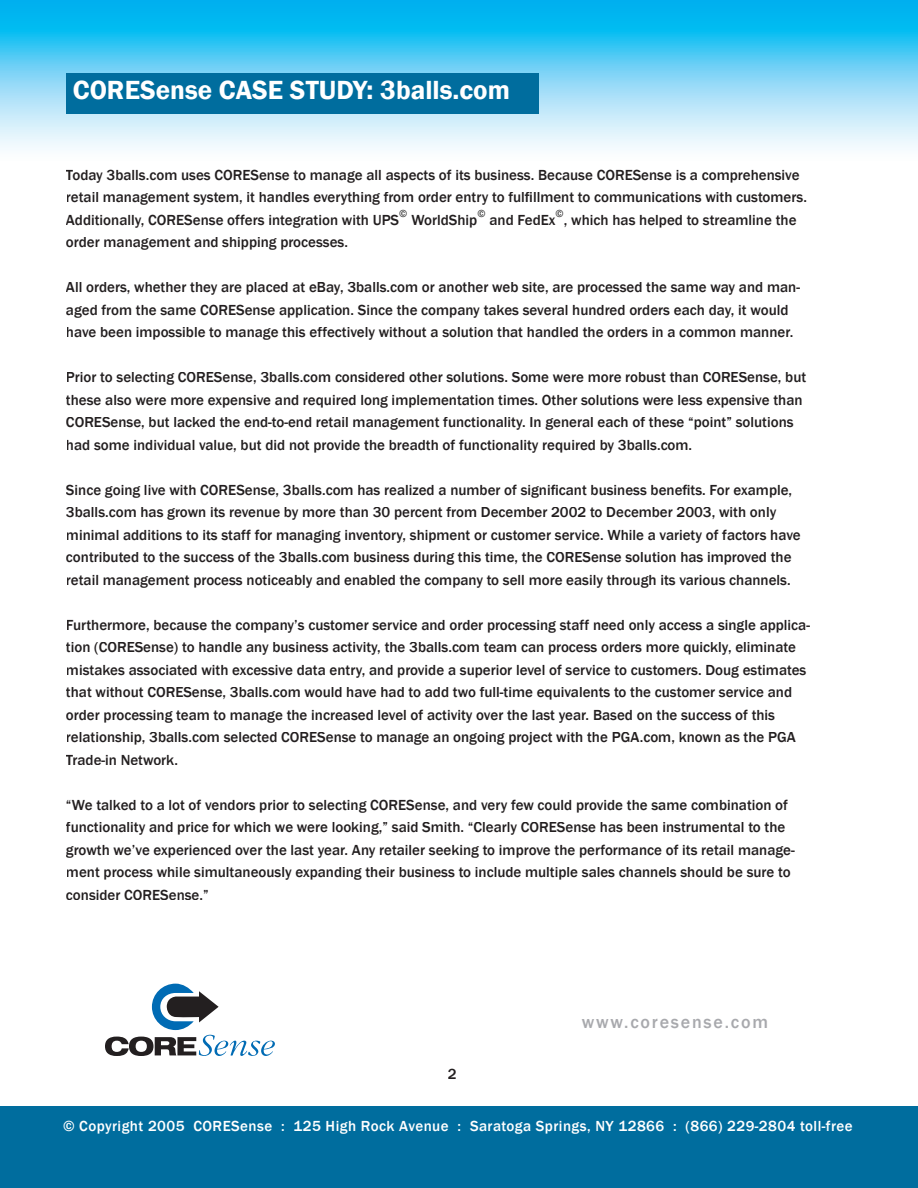
<style>
.page{position:relative;width:918px;height:1188px;background:#fff}
.page>*{position:absolute;margin:0;border:0;box-sizing:border-box;transform-origin:0 0}
.t1{font:600 27px "Franklin Gothic";color:#fff}
.t2{font:500 18px "Franklin Gothic";letter-spacing:.1em;color:#a8a9ad}
.t3{font:500 15px/22.5px "Franklin Gothic";color:#231f20}
.t4{font:500 15px "Franklin Gothic";letter-spacing:.03em;color:#fff}
.t5{font:500 10.5px "Franklin Gothic";color:#343334}
</style>
<div class="page">
<svg style="left:0;top:0;width:918px;height:150px;background:#6ed3f6"></svg>
<div style="left:66px;top:73px;width:473px;height:41px;background:#006d9e"></div>
<div style="left:0;top:1106px;width:918px;height:82px;background:#006d9e"></div>
<svg style="left:105px;top:984px;width:170px;height:72px"></svg>
<h1 class="t1" style="left:73px;top:73px;width:439px">CORESense CASE STUDY: 3balls.com</h1>
<p class="t3" style="left:66px;top:164px;width:743px">Today 3balls.com uses CORESense to manage all aspects of its business. Because CORESense is a comprehensive retail management system, it handles everything from order entry to fulfillment to communications with customers.<br>Additionally, CORESense offers integration with UPS</p>
<p class="t5" style="left:399px;top:207px;width:10px">©</p>
<p class="t5" style="left:477px;top:207px;width:10px">©</p>
<p class="t5" style="left:556px;top:207px;width:10px">©</p>
<p class="t3" style="left:411px;top:209px;width:67px">WorldShip</p>
<p class="t3" style="left:490px;top:209px;width:67px">and FedEx</p>
<p class="t3" style="left:564px;top:209px;width:234px">, which has helped to streamline the</p>
<p class="t3" style="left:66px;top:231px;width:284px">order management and shipping processes.</p>
<p class="t3" style="left:66px;top:276px;width:736px">All orders, whether they are placed at eBay, 3balls.com or another web site, are processed the same way and man&shy;aged from the same CORESense application. Since the company takes several hundred orders each day, it would have been impossible to manage this effectively without a solution that handled the orders in a common manner.</p>
<p class="t3" style="left:66px;top:366px;width:742px">Prior to selecting CORESense, 3balls.com considered other solutions. Some were more robust than CORESense, but these also were more expensive and required long implementation times. Other solutions were less expensive than CORESense, but lacked the end-to-end retail management functionality. In general each of these “point” solutions had some individual value, but did not provide the breadth of functionality required by 3balls.com.</p>
<p class="t3" style="left:66px;top:479px;width:736px">Since going live with CORESense, 3balls.com has realized a number of significant business benefits. For example, 3balls.com has grown its revenue by more than 30 percent from December 2002 to December 2003, with only minimal additions to its staff for managing inventory, shipment or customer service. While a variety of factors have contributed to the success of the 3balls.com business during this time, the CORESense solution has improved the retail management process noticeably and enabled the company to sell more easily through its various channels.</p>
<p class="t3" style="left:66px;top:614px;width:746px">Furthermore, because the company’s customer service and order processing staff need only access a single applica&shy;tion (CORESense) to handle any business activity, the 3balls.com team can process orders more quickly, eliminate mistakes associated with excessive data entry, and provide a superior level of service to customers. Doug estimates that without CORESense, 3balls.com would have had to add two full-time equivalents to the customer service and order processing team to manage the increased level of activity over the last year. Based on the success of this relationship, 3balls.com selected CORESense to manage an ongoing project with the PGA.com, known as the PGA Trade-in Network.</p>
<p class="t3" style="left:66px;top:794px;width:730px">“We talked to a lot of vendors prior to selecting CORESense, and very few could provide the same combination of functionality and price for which we were looking,” said Smith. “Clearly CORESense has been instrumental to the growth we’ve experienced over the last year. Any retailer seeking to improve the performance of its retail manage&shy;ment process while simultaneously expanding their business to include multiple sales channels should be sure to consider CORESense.”</p>
<p class="t3" style="left:448px;top:1063px;width:10px">2</p>
<p class="t2" style="left:582px;top:1011px;width:188px">www.coresense.com</p>
<p class="t4" style="left:63px;top:1117px;width:791px">© Copyright 2005 CORESense : 125 High Rock Avenue : Saratoga Springs, NY 12866 : (866) 229-2804 toll-free</p>
</div>
